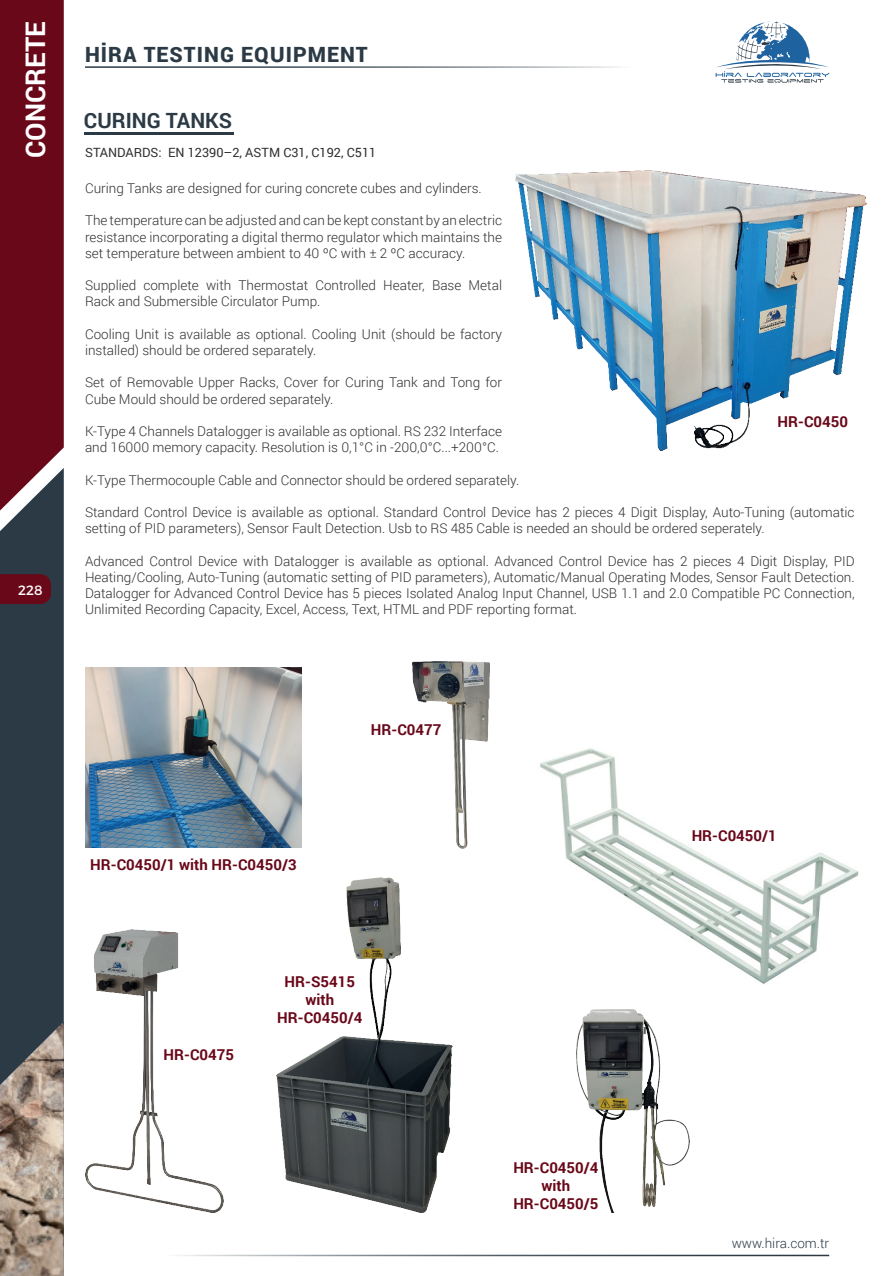
<style>
.page{position:relative;width:893px;height:1276px;background:#fff}
.page>*{position:absolute;margin:0;border:0;box-sizing:border-box;transform-origin:0 0}
.t1{font:700 27px "Roboto";color:#fff}
.t2{font:900 21px "Roboto";letter-spacing:.05em;color:#2b3a45}
.BAŞLIK-5{font:700 21px "Roboto";color:#2b3a45}
.KOD_NUMARASI-5{font:700 15px/18px "Roboto";color:#690819;text-align:center}
.Normal_pra{font:300 13.5px/16.2px "Roboto";color:#312f30}
.t3{font:300 13.5px "Roboto";color:#2b3a45}
.t4{font:13.5px "Montserrat";color:#fff}
.Normal_pra-2{font:12.75px "Roboto";color:#312f30}
</style>
<div class="page">
<div style="left:0;top:523px;width:64px;height:498px;background:#2b3a45"></div>
<svg style="left:0;top:0;width:64px;height:523px;background:#6c1323"></svg>
<div style="left:0;top:574px;width:51px;height:30px;background:#690819"></div>
<img style="left:0;top:1021px;width:64px;height:255px">
<svg style="left:716px;top:21px;width:113px;height:62px"></svg>
<hr style="left:85px;top:66px;width:631px;height:2px;background:#2b3a45">
<hr style="left:64px;top:1254px;width:765px;height:2px;background:#2b3a45">
<hr style="left:84px;top:132px;width:149px;height:3px;background:#2b3a45">
<img style="left:516px;top:170px;width:351px;height:281px">
<img style="left:85px;top:668px;width:217px;height:179px">
<img style="left:85px;top:929px;width:138px;height:283px">
<img style="left:277px;top:877px;width:175px;height:335px">
<img style="left:576px;top:1009px;width:114px;height:203px">
<img style="left:412px;top:661px;width:77px;height:187px">
<img style="left:540px;top:748px;width:319px;height:236px">
<h1 class="t1" style="left:17px;top:158px;width:138px;rotate:-90deg">CONCRETE</h1>
<p class="t4" style="left:18px;top:580px;width:26px">228</p>
<h2 class="t2" style="left:85px;top:40px;width:284px">HİRA TESTING EQUIPMENT</h2>
<p class="BAŞLIK-5" style="left:84px;top:106px;width:150px">CURING TANKS</p>
<p class="Normal_pra-2" style="left:85px;top:143px;width:293px">STANDARDS: EN 12390–2, ASTM C31, C192, C511</p>
<p class="Normal_pra" style="left:85px;top:180px;width:398px">Curing Tanks are designed for curing concrete cubes and cylinders.</p>
<p class="Normal_pra" style="left:85px;top:212px;width:419px;text-align:justify">The temperature can be adjusted and can be kept constant by an electric resistance incorporating a digital thermo regulator which maintains the set temperature between ambient to 40 ºC with ± 2 ºC accuracy.</p>
<p class="Normal_pra" style="left:85px;top:277px;width:419px">Supplied complete with Thermostat Controlled Heater, Base Metal<br>Rack and Submersible Circulator Pump.</p>
<p class="Normal_pra" style="left:85px;top:325px;width:419px">Cooling Unit is available as optional. Cooling Unit (should be factory installed) should be ordered separately.</p>
<p class="Normal_pra" style="left:85px;top:374px;width:419px">Set of Removable Upper Racks, Cover for Curing Tank and Tong for<br>Cube Mould should be ordered separately.</p>
<p class="Normal_pra" style="left:85px;top:423px;width:419px">K-Type 4 Channels Datalogger is available as optional. RS 232 Interface and 16000 memory capacity. Resolution is 0,1°C in -200,0°C...+200°C.</p>
<p class="Normal_pra" style="left:85px;top:471px;width:436px">K-Type Thermocouple Cable and Connector should be ordered separately.</p>
<p class="Normal_pra" style="left:85px;top:504px;width:771px">Standard Control Device is available as optional. Standard Control Device has 2 pieces 4 Digit Display, Auto-Tuning (automatic setting of PID parameters), Sensor Fault Detection. Usb to RS 485 Cable is needed an should be ordered seperately.</p>
<p class="Normal_pra" style="left:85px;top:552px;width:771px;text-align:justify">Advanced Control Device with Datalogger is available as optional. Advanced Control Device has 2 pieces 4 Digit Display, PID Heating/Cooling, Auto-Tuning (automatic setting of PID parameters), Automatic/Manual Operating Modes, Sensor Fault Detection.<br>Datalogger for Advanced Control Device has 5 pieces Isolated Analog Input Channel, USB 1.1 and 2.0 Compatible PC Connection, Unlimited Recording Capacity, Excel, Access, Text, HTML and PDF reporting format.</p>
<p class="KOD_NUMARASI-5" style="left:778px;top:412px;width:72px">HR-C0450</p>
<p class="KOD_NUMARASI-5" style="left:371px;top:720px;width:72px">HR-C0477</p>
<p class="KOD_NUMARASI-5" style="left:90px;top:855px;width:208px">HR-C0450/1 with HR-C0450/3</p>
<p class="KOD_NUMARASI-5" style="left:164px;top:1045px;width:72px">HR-C0475</p>
<p class="KOD_NUMARASI-5" style="left:285px;top:972px;width:72px">HR-S5415 with</p>
<p class="KOD_NUMARASI-5" style="left:277px;top:1008px;width:87px">HR-C0450/4</p>
<p class="KOD_NUMARASI-5" style="left:513px;top:1157px;width:87px">HR-C0450/4 with</p>
<p class="KOD_NUMARASI-5" style="left:513px;top:1193px;width:87px">HR-C0450/5</p>
<p class="KOD_NUMARASI-5" style="left:692px;top:826px;width:87px">HR-C0450/1</p>
<p class="t3" style="left:732px;top:1233px;width:99px">www.hira.com.tr</p>
</div>
